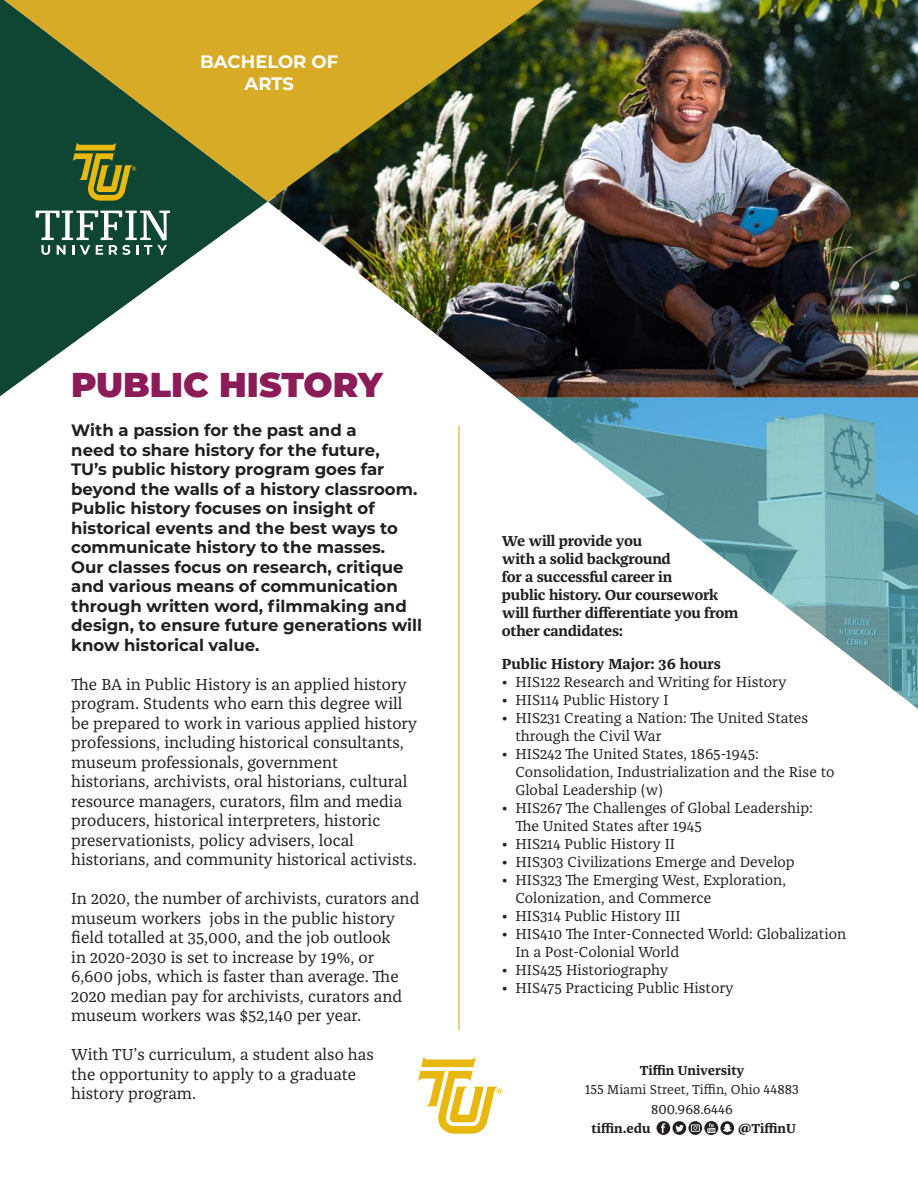
<style>
.page{position:relative;width:918px;height:1188px;background:#fff}
.page>*{position:absolute;margin:0;border:0;box-sizing:border-box;transform-origin:0 0}
.t1{font:900 34.5px "Montserrat";color:#8c1c58}
.t2{font:700 18px "Montserrat";color:#fff}
.t3{font:16.5px/19.5px "Franziska OT";color:#231f20}
.t4{font:700 16.5px/19.5px "Montserrat";color:#231f20}
.t5{font:15px/18px "Franziska OT";color:#231f20}
.t6{font:700 15px/18px "Franziska OT";letter-spacing:-.015em;color:#231f20}
.t7{font:13.5px "Franziska OT";color:#231f20}
.t8{font:700 13.5px "Franziska OT";color:#231f20}
</style>
<div class="page">
<svg style="left:515px;top:397px;width:403px;height:312px"></svg>
<img style="left:268px;top:0;width:650px;height:397px">
<svg style="left:0;top:0;width:268px;height:396px"></svg>
<svg style="left:4px;top:0;width:540px;height:201px;background:#847c2e"></svg>
<svg style="left:36px;top:211px;width:134px;height:44px"></svg>
<svg style="left:73px;top:143px;width:63px;height:58px;background:#667423"></svg>
<hr style="left:458px;top:426px;width:2px;height:604px;background:#d8ab27">
<svg style="left:418px;top:1057px;width:84px;height:77px"></svg>
<svg style="left:657px;top:1121px;width:77px;height:14px"></svg>
<p class="t2" style="left:200px;top:49px;width:140px">BACHELOR OF</p>
<p class="t2" style="left:245px;top:71px;width:51px">ARTS</p>
<p class="t1" style="left:71px;top:359px;width:313px">PUBLIC HISTORY</p>
<p class="t4" style="left:71px;top:420px;width:352px">With a passion for the past and a<br>need to share history for the future,<br>TU’s public history program goes far beyond the walls of a history classroom.<br>Public history focuses on insight of historical events and the best ways to communicate history to the masses.<br>Our classes focus on research, critique and various means of communication through written word, filmmaking and design, to ensure future generations will know historical value.</p>
<p class="t3" style="left:71px;top:675px;width:348px">The BA in Public History is an applied history program. Students who earn this degree will be prepared to work in various applied history professions, including historical consultants, museum professionals, government historians, archivists, oral historians, cultural resource managers, curators, film and media producers, historical interpreters, historic preservationists, policy advisers, local historians, and community historical activists.</p>
<p class="t3" style="left:71px;top:889px;width:350px">In 2020, the number of archivists, curators and museum workers jobs in the public history field totalled at 35,000, and the job outlook<br>in 2020-2030 is set to increase by 19%, or 6,600 jobs, which is faster than average. The 2020 median pay for archivists, curators and museum workers was $52,140 per year.</p>
<p class="t3" style="left:71px;top:1045px;width:304px">With TU’s curriculum, a student also has the opportunity to apply to a graduate history program.</p>
<p class="t6" style="left:502px;top:532px;width:238px">We will provide you<br>with a solid background<br>for a successful career in<br>public history. Our coursework will further differentiate you from other candidates:</p>
<p class="t6" style="left:502px;top:655px;width:220px">Public History Major: 36 hours</p>
<p class="t5" style="left:502px;top:673px;width:286px">• HIS122 Research and Writing for History</p>
<p class="t5" style="left:502px;top:691px;width:168px">• HIS114 Public History I</p>
<p class="t5" style="left:515px;top:709px;width:294px;text-indent:-14px">• HIS231 Creating a Nation: The United States through the Civil War</p>
<p class="t5" style="left:515px;top:745px;width:321px;text-indent:-14px">• HIS242 The United States, 1865-1945:<br>Consolidation, Industrialization and the Rise to<br>Global Leadership (w)</p>
<p class="t5" style="left:515px;top:799px;width:299px;text-indent:-14px">• HIS267 The Challenges of Global Leadership:<br>The United States after 1945</p>
<p class="t5" style="left:502px;top:835px;width:175px">• HIS214 Public History II</p>
<p class="t5" style="left:502px;top:853px;width:294px">• HIS303 Civilizations Emerge and Develop</p>
<p class="t5" style="left:515px;top:871px;width:272px;text-indent:-14px">• HIS323 The Emerging West, Exploration,<br>Colonization, and Commerce</p>
<p class="t5" style="left:502px;top:907px;width:180px">• HIS314 Public History III</p>
<p class="t5" style="left:515px;top:925px;width:332px;text-indent:-14px">• HIS410 The Inter-Connected World: Globalization<br>In a Post-Colonial World</p>
<p class="t5" style="left:502px;top:961px;width:168px">• HIS425 Historiography</p>
<p class="t5" style="left:502px;top:979px;width:233px">• HIS475 Practicing Public History</p>
<p class="t8" style="left:640px;top:1062px;width:106px">Tiffin University</p>
<p class="t7" style="left:585px;top:1082px;width:215px">155 Miami Street, Tiffin, Ohio 44883</p>
<p class="t7" style="left:651px;top:1101px;width:83px">800.968.6446</p>
<p class="t8" style="left:592px;top:1121px;width:60px">tiffin.edu</p>
<p class="t8" style="left:738px;top:1121px;width:59px">@TiffinU</p>
</div>
